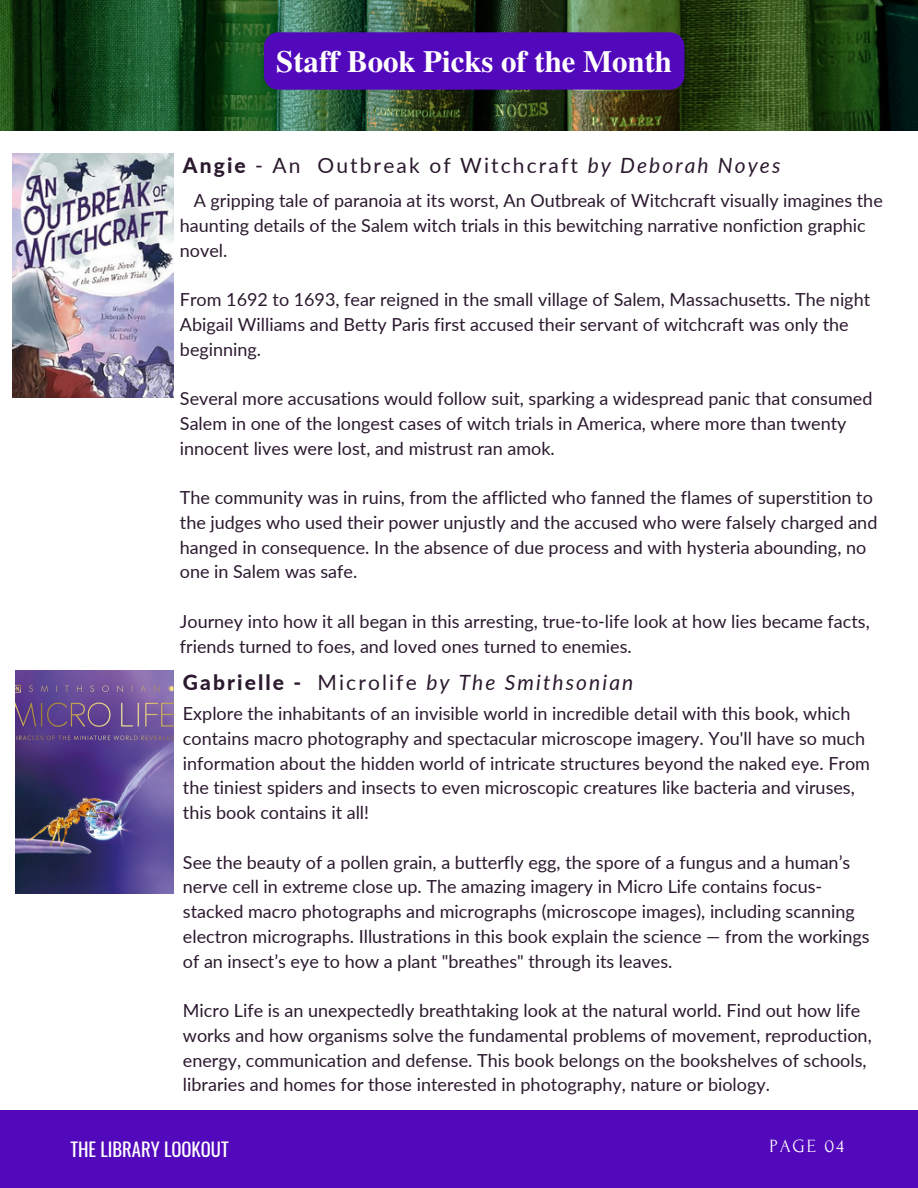
<style>
.page{position:relative;width:918px;height:1188px;background:#fff}
.page>*{position:absolute;margin:0;border:0;box-sizing:border-box;transform-origin:0 0}
.t1{font:700 30.75px "Te X Gyre Termes";color:#fff}
.t2{font:21px "Lato";letter-spacing:.1em;color:#2b192e}
.t3{font:italic 21px "Lato";letter-spacing:.1em;color:#2b192e}
.t4{font:18.75px "Oswald";color:#fff}
.t5{font:18.75px "Forum";letter-spacing:.1em;color:#fff}
.t6{font:18px/24.8px "Lato";color:#2b192e}
.s1{font-weight:800}
.s2{font-style:italic}
.s3{font-weight:800;font-style:normal}
.s4{font-style:normal}
</style>
<div class="page">
<div style="left:0;top:1110px;width:918px;height:78px;background:#5208bb"></div>
<img style="left:0;top:0;width:918px;height:131px">
<div style="left:264px;top:32px;width:420px;height:58px;background:#5208bb;border-radius:14px"></div>
<img style="left:12px;top:154px;width:161px;height:244px">
<img style="left:16px;top:670px;width:157px;height:223px">
<h2 class="t1" style="left:276px;top:38px;width:397px">Staff Book Picks of the Month</h2>
<p class="t2" style="left:183px;top:152px;width:599px"><span class="s1">Angie</span> - An Outbreak of Witchcraft <span class="s2">by Deborah Noyes</span></p>
<p class="t6" style="left:180px;top:188px;width:704px;text-indent:14px">A gripping tale of paranoia at its worst, An Outbreak of Witchcraft visually imagines the haunting details of the Salem witch trials in this bewitching narrative nonfiction graphic novel.</p>
<p class="t6" style="left:180px;top:287px;width:692px">From 1692 to 1693, fear reigned in the small village of Salem, Massachusetts. The night<br>Abigail Williams and Betty Paris first accused their servant of witchcraft was only the beginning.</p>
<h2 class="t6" style="left:180px;top:386px;width:694px">Several more accusations would follow suit, sparking a widespread panic that consumed<br>Salem in one of the longest cases of witch trials in America, where more than twenty innocent lives were lost, and mistrust ran amok.</h2>
<p class="t6" style="left:180px;top:485px;width:699px">The community was in ruins, from the afflicted who fanned the flames of superstition to the judges who used their power unjustly and the accused who were falsely charged and hanged in consequence. In the absence of due process and with hysteria abounding, no one in Salem was safe.</p>
<p class="t6" style="left:180px;top:608px;width:691px">Journey into how it all began in this arresting, true-to-life look at how lies became facts, friends turned to foes, and loved ones turned to enemies.</p>
<p class="t3" style="left:183px;top:669px;width:452px"><span class="s3">Gabrielle -</span> <span class="s4">Microlife</span> by The Smithsonian</p>
<p class="t6" style="left:183px;top:701px;width:689px">Explore the inhabitants of an invisible world in incredible detail with this book, which contains macro photography and spectacular microscope imagery. You'll have so much information about the hidden world of intricate structures beyond the naked eye. From the tiniest spiders and insects to even microscopic creatures like bacteria and viruses, this book contains it all!</p>
<h3 class="t6" style="left:183px;top:849px;width:688px">See the beauty of a pollen grain, a butterfly egg, the spore of a fungus and a human’s nerve cell in extreme close up. The amazing imagery in Micro Life contains focus&shy;stacked macro photographs and micrographs (microscope images), including scanning electron micrographs. Illustrations in this book explain the science ― from the workings of an insect’s eye to how a plant "breathes" through its leaves.</h3>
<h3 class="t6" style="left:183px;top:998px;width:690px">Micro Life is an unexpectedly breathtaking look at the natural world. Find out how life works and how organisms solve the fundamental problems of movement, reproduction, energy, communication and defense. This book belongs on the bookshelves of schools, libraries and homes for those interested in photography, nature or biology.</h3>
<h1 class="t4" style="left:70px;top:1135px;width:160px">THE LIBRARY LOOKOUT</h1>
<p class="t5" style="left:769px;top:1136px;width:76px">PAGE 04</p>
</div>
